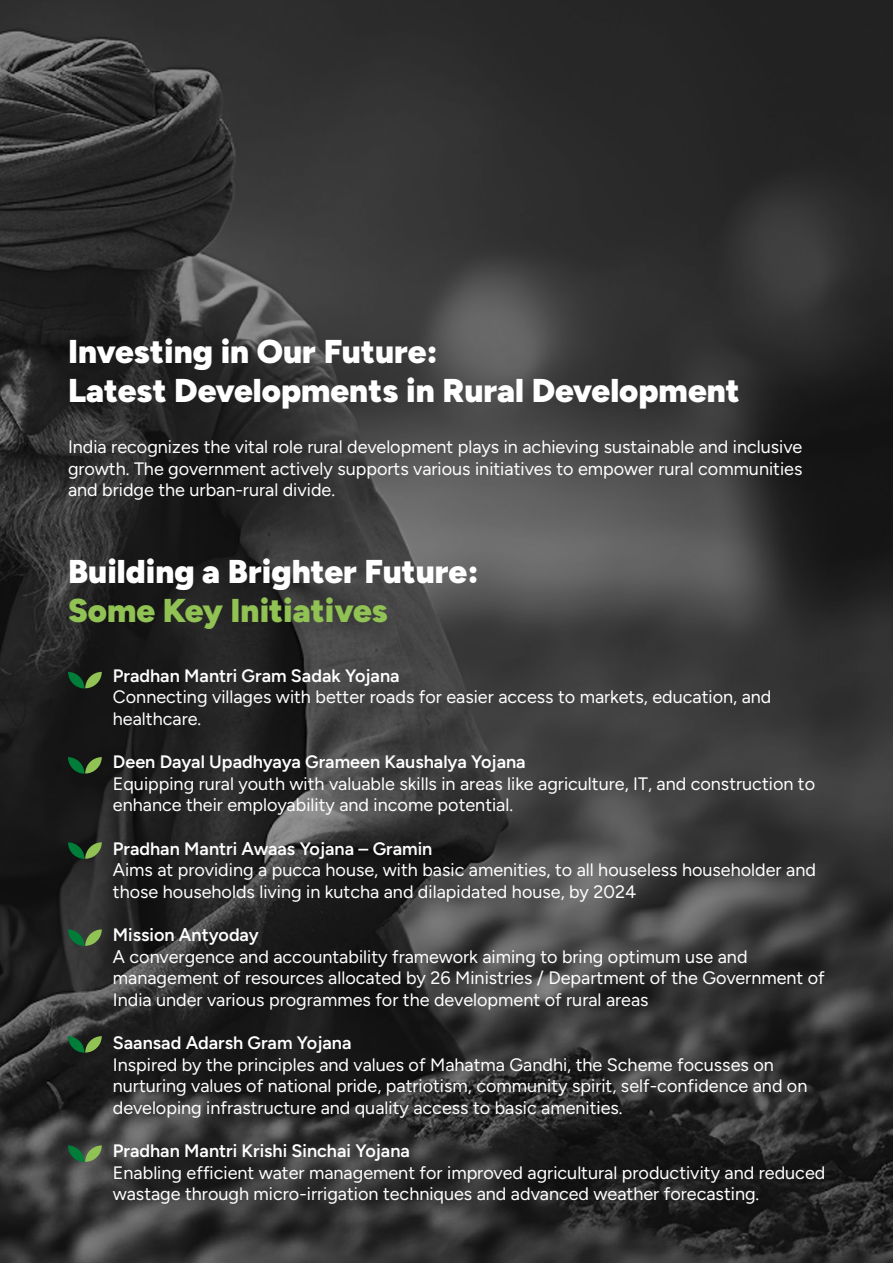
<style>
.page{position:relative;width:893px;height:1263px;background:#fff}
.page>*{position:absolute;margin:0;border:0;box-sizing:border-box;transform-origin:0 0}
.t1{font:900 33px/39.6px "Figtree";color:#fff}
.t2{font:900 33px "Figtree";color:#91c254}
.t3{font:18px/21.6px "Figtree";color:#fff}
.t4{font:600 18px "Figtree";color:#fff}
</style>
<div class="page">
<img style="left:0;top:0;width:893px;height:1263px">
<svg style="left:68px;top:672px;width:34px;height:16px"></svg>
<svg style="left:68px;top:757px;width:34px;height:17px"></svg>
<svg style="left:68px;top:842px;width:34px;height:17px"></svg>
<svg style="left:68px;top:929px;width:34px;height:17px"></svg>
<svg style="left:68px;top:1036px;width:34px;height:17px"></svg>
<svg style="left:68px;top:1145px;width:34px;height:17px"></svg>
<h1 class="t1" style="left:68px;top:330px;width:673px">Investing in Our Future:<br>Latest Developments in Rural Development</h1>
<p class="t3" style="left:68px;top:436px;width:736px;text-align:justify">India recognizes the vital role rural development plays in achieving sustainable and inclusive growth. The government actively supports various initiatives to empower rural communities and bridge the urban-rural divide.</p>
<h1 class="t1" style="left:68px;top:550px;width:412px">Building a Brighter Future:</h1>
<h1 class="t2" style="left:68px;top:590px;width:322px">Some Key Initiatives</h1>
<p class="t4" style="left:113px;top:665px;width:288px">Pradhan Mantri Gram Sadak Yojana</p>
<p class="t3" style="left:113px;top:686px;width:660px">Connecting villages with better roads for easier access to markets, education, and healthcare.</p>
<p class="t4" style="left:113px;top:751px;width:414px">Deen Dayal Upadhyaya Grameen Kaushalya Yojana</p>
<p class="t3" style="left:113px;top:773px;width:704px">Equipping rural youth with valuable skills in areas like agriculture, IT, and construction to enhance their employability and income potential.</p>
<p class="t4" style="left:113px;top:838px;width:321px">Pradhan Mantri Awaas Yojana – Gramin</p>
<p class="t3" style="left:113px;top:859px;width:704px">Aims at providing a pucca house, with basic amenities, to all houseless householder and those households living in kutcha and dilapidated house, by 2024</p>
<p class="t4" style="left:113px;top:924px;width:147px">Mission Antyoday</p>
<p class="t3" style="left:113px;top:945px;width:713px">A convergence and accountability framework aiming to bring optimum use and management of resources allocated by 26 Ministries / Department of the Government of<br>India under various programmes for the development of rural areas</p>
<p class="t4" style="left:113px;top:1032px;width:240px">Saansad Adarsh Gram Yojana</p>
<p class="t3" style="left:113px;top:1053px;width:696px">Inspired by the principles and values of Mahatma Gandhi, the Scheme focusses on nurturing values of national pride, patriotism, community spirit, self-confidence and on developing infrastructure and quality access to basic amenities.</p>
<p class="t4" style="left:113px;top:1140px;width:299px">Pradhan Mantri Krishi Sinchai Yojana</p>
<p class="t3" style="left:113px;top:1161px;width:714px">Enabling efficient water management for improved agricultural productivity and reduced wastage through micro-irrigation techniques and advanced weather forecasting.</p>
</div>
